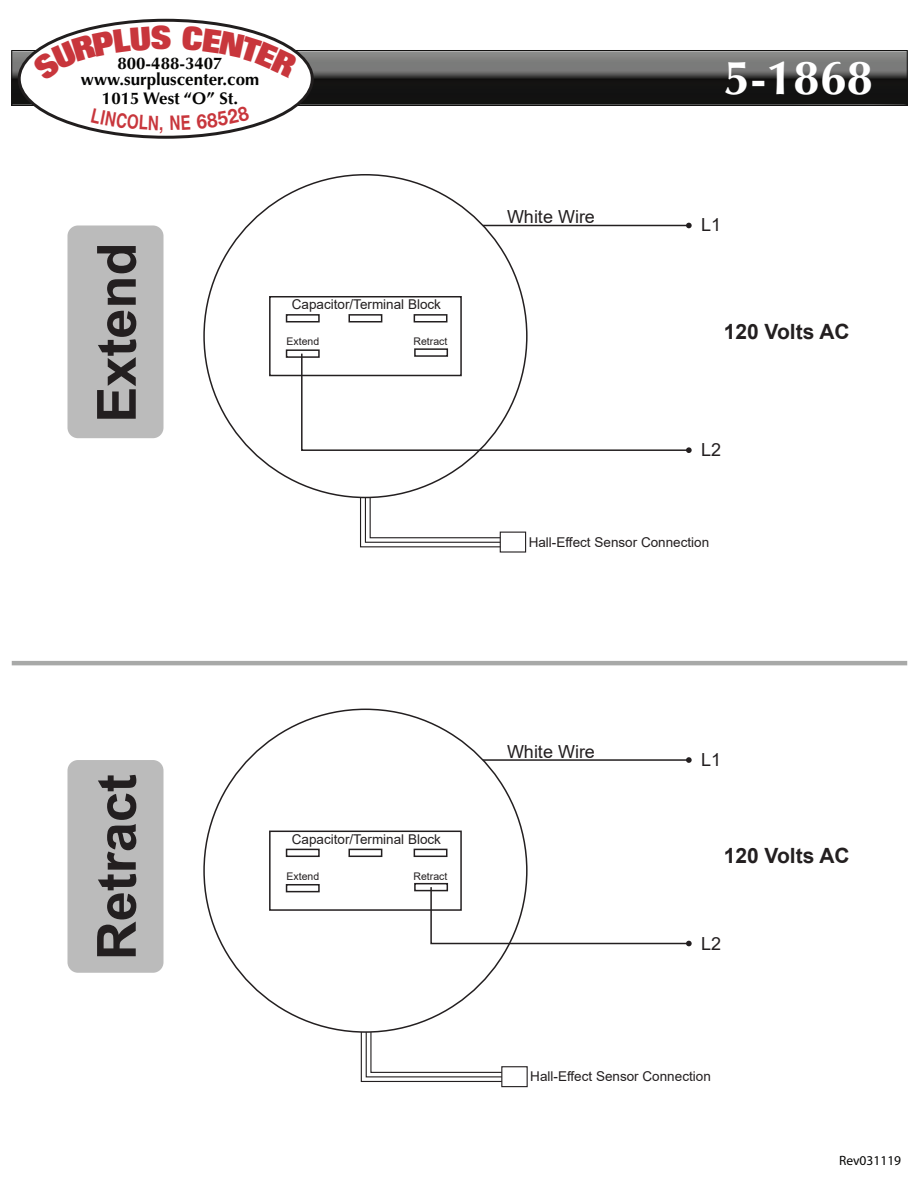
<style>
.page{position:relative;width:918px;height:1188px;background:#fff}
.page>*{position:absolute;margin:0;border:0;box-sizing:border-box;transform-origin:0 0}
.t1{font:700 54px "Arial";color:#231f20}
.t2{font:700 48px "Optima LT Std";color:#fff}
.t3{font:700 21px "Arial";color:#231f20}
.t4{font:18px "Arial";color:#231f20}
.t5{font:700 16.95px/16.4px "Optima LT Std";color:#050504;text-align:center}
.t6{font:13.5px "Arial";color:#231f20}
.t7{font:13.5px "Myriad Pro";color:#050504}
.t8{font:10.5px "Arial";color:#231f20}
</style>
<div class="page">
<div style="left:68px;top:225px;width:96px;height:213px;background:#bbb;border-radius:11px"></div>
<svg style="left:12px;top:50px;width:895px;height:56px;background:#434342"></svg>
<div style="left:19px;top:20px;width:293px;height:117px;background:#fff;border-radius:50%"></div>
<div style="left:18px;top:19px;width:296px;height:120px;border:3px solid #211e1e;border-radius:50%"></div>
<hr style="left:483px;top:225px;width:206px;height:1px;background:#231f20">
<svg style="left:686px;top:223px;width:6px;height:5px"></svg>
<div style="left:269px;top:296px;width:193px;height:80px;border:2px solid #231f20"></div>
<div style="left:286px;top:314px;width:34px;height:8px;border:2px solid #231f20"></div>
<div style="left:414px;top:314px;width:33px;height:8px;border:2px solid #231f20"></div>
<div style="left:348px;top:314px;width:34px;height:8px;border:2px solid #231f20"></div>
<div style="left:414px;top:348px;width:34px;height:9px;border:2px solid #231f20"></div>
<div style="left:286px;top:349px;width:34px;height:9px;border:2px solid #231f20"></div>
<svg style="left:300px;top:352px;width:392px;height:101px"></svg>
<hr style="left:12px;top:661px;width:895px;height:4px;background:#a8a9a8">
<div style="left:68px;top:760px;width:96px;height:213px;background:#bbb;border-radius:11px"></div>
<hr style="left:483px;top:759px;width:206px;height:2px;background:#231f20">
<svg style="left:686px;top:757px;width:6px;height:6px"></svg>
<div style="left:269px;top:831px;width:193px;height:80px;border:2px solid #231f20"></div>
<div style="left:286px;top:849px;width:34px;height:8px;border:2px solid #231f20"></div>
<div style="left:414px;top:849px;width:33px;height:8px;border:2px solid #231f20"></div>
<div style="left:348px;top:849px;width:34px;height:8px;border:2px solid #231f20"></div>
<div style="left:414px;top:883px;width:34px;height:8px;border:2px solid #231f20"></div>
<div style="left:286px;top:884px;width:34px;height:8px;border:2px solid #231f20"></div>
<svg style="left:430px;top:886px;width:262px;height:60px"></svg>
<svg style="left:359px;top:496px;width:142px;height:52px"></svg>
<div style="left:500px;top:532px;width:26px;height:21px;border:1px solid #231f20"></div>
<svg style="left:360px;top:1031px;width:141px;height:51px"></svg>
<div style="left:501px;top:1066px;width:27px;height:21px;border:1px solid #231f20"></div>
<svg style="left:32px;top:25px;width:92px;height:32px"></svg>
<svg style="left:216px;top:26px;width:83px;height:31px"></svg>
<svg style="left:91px;top:127px;width:42px;height:7px"></svg>
<svg style="left:233px;top:125px;width:17px;height:4px"></svg>
<p class="t5" style="left:81px;top:55px;width:180px">800-488-3407 www.surpluscenter.com</p>
<p class="t5" style="left:102px;top:91px;width:138px">1015 West “O” St.</p>
<h1 class="t1" style="left:79px;top:423px;width:182px;rotate:-90deg">Extend</h1>
<p class="t6" style="left:292px;top:295px;width:151px">Capacitor/Terminal Block</p>
<p class="t8" style="left:287px;top:334px;width:34px">Extend</p>
<p class="t8" style="left:414px;top:334px;width:35px">Retract</p>
<h3 class="t4" style="left:507px;top:204px;width:90px">White Wire</h3>
<h2 class="t2" style="left:724px;top:50px;width:151px">5-1868</h2>
<h3 class="t4" style="left:701px;top:212px;width:22px">L1</h3>
<h3 class="t3" style="left:724px;top:317px;width:128px">120 Volts AC</h3>
<h3 class="t4" style="left:701px;top:437px;width:22px">L2</h3>
<p class="t6" style="left:529px;top:533px;width:182px">Hall-Effect Sensor Connection</p>
<h1 class="t1" style="left:79px;top:960px;width:188px;rotate:-90deg">Retract</h1>
<p class="t6" style="left:292px;top:830px;width:151px">Capacitor/Terminal Block</p>
<p class="t8" style="left:287px;top:869px;width:34px">Extend</p>
<p class="t8" style="left:414px;top:869px;width:35px">Retract</p>
<h3 class="t4" style="left:507px;top:739px;width:90px">White Wire</h3>
<h3 class="t4" style="left:701px;top:747px;width:22px">L1</h3>
<h3 class="t3" style="left:724px;top:841px;width:128px">120 Volts AC</h3>
<h3 class="t4" style="left:701px;top:931px;width:22px">L2</h3>
<p class="t6" style="left:530px;top:1067px;width:182px">Hall-Effect Sensor Connection</p>
<p class="t7" style="left:839px;top:1153px;width:64px">Rev031119</p>
</div>
